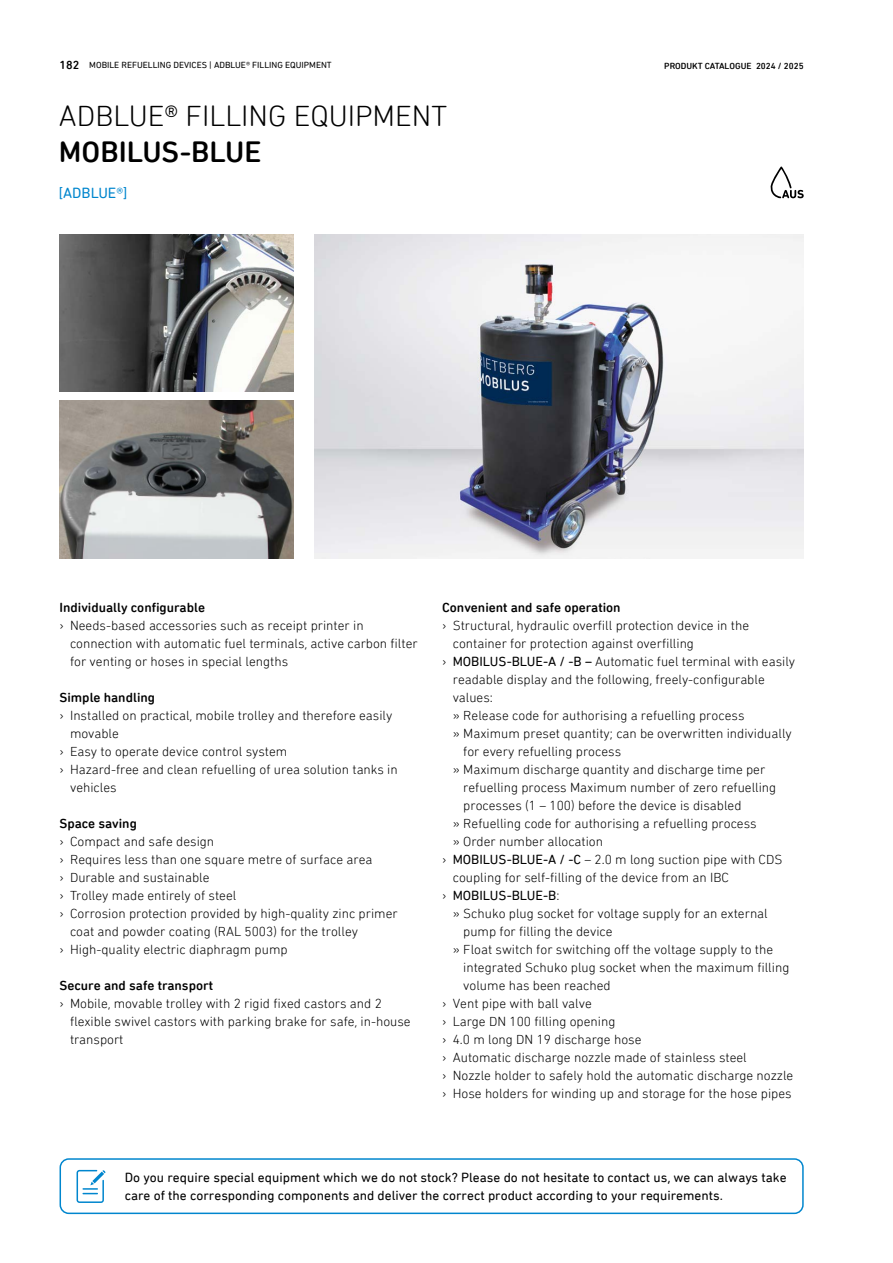
<style>
.page{position:relative;width:893px;height:1263px;background:#fff}
.page>*{position:absolute;margin:0;border:0;box-sizing:border-box;transform-origin:0 0}
.t1{font:300 30px "DIN Next Rounded LT Pro";color:#000}
.t2{font:500 30px "DIN Next Rounded LT Pro";color:#000}
.t3{font:15px "DIN Next Rounded LT Pro";color:#0086ce}
.t4{font:300 13.5px/18px "DIN Next Rounded LT Pro";color:#000}
.t5{font:13.5px/18px "DIN Next Rounded LT Pro";color:#000}
.t6{font:500 13.5px "DIN Next Rounded LT Pro";color:#000}
.t7{font:9px "DIN Next Rounded LT Pro";color:#000}
.t8{font:500 9px "DIN Next Rounded LT Pro";color:#000}
.s1{font-weight:500;font-size:12px}
.s2{font-weight:400}
.s3{font-weight:300}
</style>
<div class="page">
<svg style="left:770px;top:167px;width:34px;height:31px"></svg>
<img style="left:315px;top:234px;width:489px;height:324px">
<img style="left:60px;top:234px;width:233px;height:157px">
<img style="left:60px;top:401px;width:233px;height:157px">
<div style="left:60px;top:1158px;width:744px;height:56px;border:2px solid #0086ce;border-radius:9px"></div>
<svg style="left:77px;top:1170px;width:29px;height:33px"></svg>
<p class="t7" style="left:60px;top:60px;width:138px"><span class="s1">182</span> Mobile Refuelling Devices</p>
<p class="t7" style="left:209px;top:60px;width:122px">| AdBlue® filling equipment</p>
<p class="t8" style="left:664px;top:60px;width:141px">PRODUKT CATALOGUE 2024 / 2025</p>
<h1 class="t1" style="left:59px;top:99px;width:390px">ADBLUE® FILLING EQUIPMENT</h1>
<h1 class="t2" style="left:59px;top:134px;width:204px">MOBILUS-BLUE</h1>
<p class="t3" style="left:59px;top:184px;width:70px">[ADBLU E®]</p>
<p class="t6" style="left:60px;top:600px;width:147px">Individually configurable</p>
<p class="t4" style="left:70px;top:616px;width:349px;text-indent:-11px">› Needs-based accessories such as receipt printer in connection with automatic fuel terminals, active carbon filter for venting or hoses in special lengths</p>
<p class="t6" style="left:60px;top:690px;width:97px">Simple handling</p>
<p class="t4" style="left:60px;top:706px;width:334px">› Installed on practical, mobile trolley and therefore easily</p>
<p class="t4" style="left:70px;top:724px;width:50px">movable</p>
<p class="t4" style="left:60px;top:742px;width:229px">› Easy to operate device control system</p>
<p class="t4" style="left:60px;top:760px;width:340px">› Hazard-free and clean refuelling of urea solution tanks in</p>
<p class="t4" style="left:70px;top:778px;width:48px">vehicles</p>
<p class="t6" style="left:60px;top:816px;width:79px">Space saving</p>
<p class="t4" style="left:60px;top:832px;width:156px">› Compact and safe design</p>
<p class="t4" style="left:60px;top:850px;width:314px">› Requires less than one square metre of surface area</p>
<p class="t4" style="left:60px;top:868px;width:151px">› Durable and sustainable</p>
<p class="t4" style="left:60px;top:886px;width:178px">› Trolley made entirely of steel</p>
<p class="t4" style="left:60px;top:904px;width:340px">› Corrosion protection provided by high-quality zinc primer</p>
<p class="t4" style="left:70px;top:922px;width:290px">coat and powder coating (RAL 5003) for the trolley</p>
<p class="t4" style="left:60px;top:940px;width:230px">› High-quality electric diaphragm pump</p>
<p class="t6" style="left:60px;top:978px;width:155px">Secure and safe transport</p>
<p class="t4" style="left:70px;top:994px;width:342px;text-indent:-11px">› Mobile, movable trolley with 2 rigid fixed castors and 2 flexible swivel castors with parking brake for safe, in-house transport</p>
<p class="t6" style="left:442px;top:599px;width:180px">Convenient and safe operation</p>
<p class="t4" style="left:442px;top:616px;width:308px">› Structural, hydraulic overfill protection device in the</p>
<p class="t4" style="left:453px;top:634px;width:243px">container for protection against overfilling</p>
<p class="t4" style="left:442px;top:652px;width:354px">› <span class="s2">MOBILUS-BLUE-A / -B –</span> Automatic fuel terminal with easily</p>
<p class="t4" style="left:453px;top:670px;width:314px">readable display and the following, freely-configurable</p>
<p class="t4" style="left:453px;top:688px;width:42px">values:</p>
<p class="t4" style="left:453px;top:706px;width:293px">» Release code for authorising a refuelling process</p>
<p class="t4" style="left:453px;top:724px;width:341px">» Maximum preset quantity; can be overwritten individually</p>
<p class="t4" style="left:463px;top:742px;width:159px">for every refuelling process</p>
<p class="t4" style="left:453px;top:760px;width:314px">» Maximum discharge quantity and discharge time per</p>
<p class="t4" style="left:463px;top:778px;width:315px">refuelling process Maximum number of zero refuelling</p>
<p class="t4" style="left:463px;top:796px;width:280px">processes (1 – 100) before the device is disabled</p>
<p class="t4" style="left:453px;top:814px;width:305px">» Refuelling code for authorising a refuelling process</p>
<p class="t4" style="left:453px;top:832px;width:152px">» Order number allocation</p>
<p class="t4" style="left:442px;top:850px;width:342px">› <span class="s2">MOBILUS-BLUE-A / -C</span> – 2.0 m long suction pipe with CDS</p>
<p class="t4" style="left:453px;top:868px;width:278px">coupling for self-filling of the device from an IBC</p>
<p class="t5" style="left:442px;top:886px;width:119px"><span class="s3">›</span> MOBILUS-BLUE-B<span class="s3">:</span></p>
<p class="t4" style="left:453px;top:904px;width:317px">» Schuko plug socket for voltage supply for an external</p>
<p class="t4" style="left:463px;top:922px;width:151px">pump for filling the device</p>
<p class="t4" style="left:453px;top:940px;width:322px">» Float switch for switching off the voltage supply to the</p>
<p class="t4" style="left:463px;top:958px;width:328px">integrated Schuko plug socket when the maximum filling</p>
<p class="t4" style="left:463px;top:976px;width:149px">volume has been reached</p>
<p class="t4" style="left:442px;top:994px;width:151px">› Vent pipe with ball valve</p>
<p class="t4" style="left:442px;top:1012px;width:175px">› Large DN 100 filling opening</p>
<p class="t4" style="left:442px;top:1030px;width:201px">› 4.0 m long DN 19 discharge hose</p>
<p class="t4" style="left:442px;top:1048px;width:306px">› Automatic discharge nozzle made of stainless steel</p>
<p class="t4" style="left:442px;top:1066px;width:353px">› Nozzle holder to safely hold the automatic discharge nozzle</p>
<p class="t4" style="left:442px;top:1084px;width:351px">› Hose holders for winding up and storage for the hose pipes</p>
<p class="t5" style="left:125px;top:1168px;width:663px">Do you require special equipment which we do not stock? Please do not hesitate to contact us, we can always take care of the corresponding components and deliver the correct product according to your requirements.</p>
</div>
